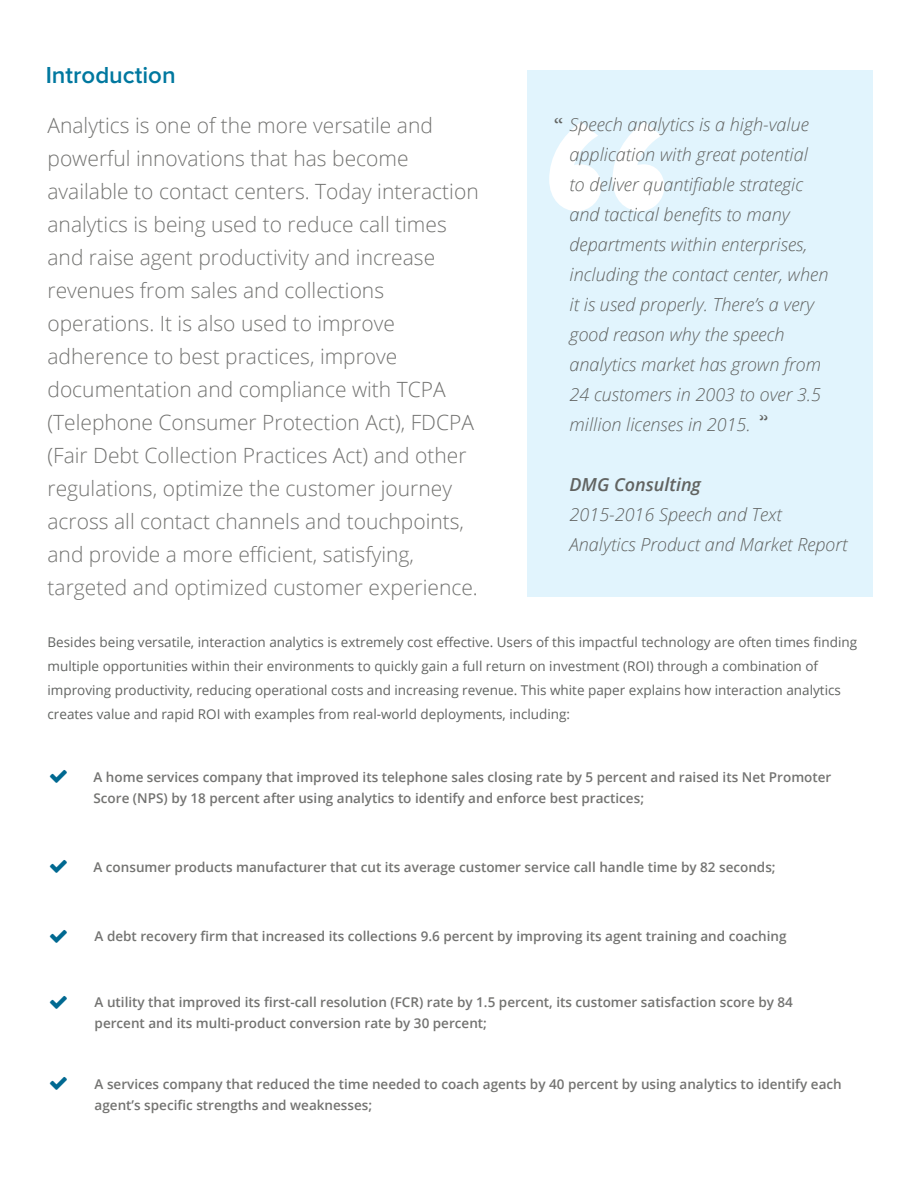
<style>
.page{position:relative;width:918px;height:1188px;background:#fff}
.page>*{position:absolute;margin:0;border:0;box-sizing:border-box;transform-origin:0 0}
.t1{font:700 310.5px "Proxima Nova A";color:#fff}
.t2{font:600 24px "Proxima Nova A";color:#00789f}
.t3{font:24px "Minion Pro";color:#616361}
.t4{font:300 21px/33px "Open Sans";color:#737371}
.t5{font:italic 300 18px/30px "Open Sans";color:#616361}
.t6{font:italic 600 18px "Open Sans";color:#616361}
.t7{font:600 13.5px/21px "Open Sans";color:#737371}
.t8{font:13.5px/24px "Open Sans";color:#616361}
</style>
<div class="page">
<div style="left:527px;top:70px;width:346px;height:526px;background:#e1f4fd"></div>
<h2 class="t2" style="left:46px;top:61px;width:131px">Introduction</h2>
<p class="t4" style="left:48px;top:108px;width:433px">Analytics is one of the more versatile and powerful innovations that has become available to contact centers. Today interaction analytics is being used to reduce call times and raise agent productivity and increase revenues from sales and collections operations. It is also used to improve adherence to best practices, improve documentation and compliance with TCPA (Telephone Consumer Protection Act), FDCPA (Fair Debt Collection Practices Act) and other regulations, optimize the customer journey across all contact channels and touchpoints, and provide a more efficient, satisfying, targeted and optimized customer experience.</p>
<h1 class="t1" style="left:537px;top:52px;width:144px">“</h1>
<p class="t5" style="left:570px;top:109px;width:260px">Speech analytics is a high-value application with great potential<br>to deliver quantifiable strategic and tactical benefits to many departments within enterprises, including the contact center, when it is used properly. There’s a very good reason why the speech analytics market has grown from<br>24 customers in 2003 to over 3.5 million licenses in 2015.</p>
<h2 class="t3" style="left:554px;top:111px;width:11px">“</h2>
<h3 class="t6" style="left:570px;top:472px;width:133px">DMG Consulting</h3>
<h3 class="t5" style="left:570px;top:499px;width:279px">2015-2016 Speech and Text<br>Analytics Product and Market Report</h3>
<p class="t8" style="left:48px;top:630px;width:811px">Besides being versatile, interaction analytics is extremely cost effective. Users of this impactful technology are often times finding multiple opportunities within their environments to quickly gain a full return on investment (ROI) through a combination of improving productivity, reducing operational costs and increasing revenue. This white paper explains how interaction analytics creates value and rapid ROI with examples from real-world deployments, including:</p>
<p class="t7" style="left:94px;top:766px;width:739px">A home services company that improved its telephone sales closing rate by 5 percent and raised its Net Promoter<br>Score (NPS) by 18 percent after using analytics to identify and enforce best practices;</p>
<p class="t7" style="left:94px;top:856px;width:684px">A consumer products manufacturer that cut its average customer service call handle time by 82 seconds;</p>
<p class="t7" style="left:95px;top:925px;width:693px">A debt recovery firm that increased its collections 9.6 percent by improving its agent training and coaching</p>
<p class="t7" style="left:95px;top:991px;width:700px">A utility that improved its first-call resolution (FCR) rate by 1.5 percent, its customer satisfaction score by 84 percent and its multi-product conversion rate by 30 percent;</p>
<p class="t7" style="left:95px;top:1074px;width:749px">A services company that reduced the time needed to coach agents by 40 percent by using analytics to identify each agent’s specific strengths and weaknesses;</p>
</div>
